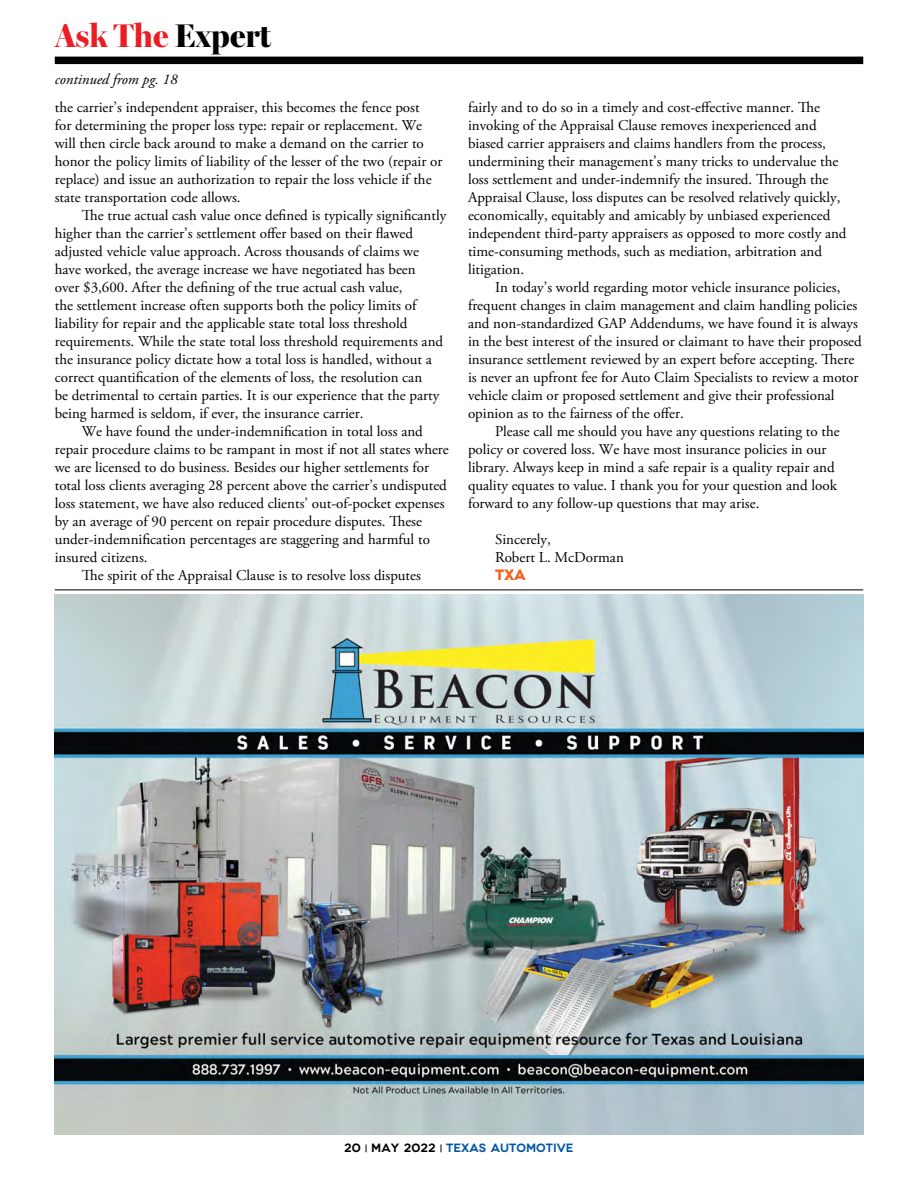
<style>
.page{position:relative;width:918px;height:1188px;background:#fff}
.page>*{position:absolute;margin:0;border:0;box-sizing:border-box;transform-origin:0 0}
.t1{font:900 33px "Lincoln Miller B Cond";color:#ed1d24}
.t2{font:15px/18px "Adobe Garamond Pro";color:#000}
.t3{font:italic 15px "Adobe Garamond Pro";color:#000}
.t4{font:700 15px "Novecentowide";color:#f26322}
.t5{font:600 12px "Novecentowide";color:#0054a6}
.s1{color:#000}
</style>
<div class="page">
<div style="left:55px;top:57px;width:808px;height:7px;background:#000"></div>
<hr style="left:55px;top:590px;width:808px;height:1px;background:#000">
<img style="left:55px;top:595px;width:808px;height:539px">
<p class="t1" style="left:55px;top:16px;width:218px">Ask The <span class="s1">Expert</span></p>
<p class="t3" style="left:55px;top:70px;width:124px">continued from pg. 18</p>
<p class="t2" style="left:55px;top:99px;width:389px">the carrier’s independent appraiser, this becomes the fence post<br>for determining the proper loss type: repair or replacement. We will then circle back around to make a demand on the carrier to honor the policy limits of liability of the lesser of the two (repair or replace) and issue an authorization to repair the loss vehicle if the state transportation code allows.</p>
<p class="t2" style="left:55px;top:207px;width:393px;text-indent:27px">The true actual cash value once defined is typically significantly higher than the carrier’s settlement offer based on their flawed adjusted vehicle value approach. Across thousands of claims we have worked, the average increase we have negotiated has been<br>over $3,600. After the defining of the true actual cash value,<br>the settlement increase often supports both the policy limits of liability for repair and the applicable state total loss threshold requirements. While the state total loss threshold requirements and the insurance policy dictate how a total loss is handled, without a correct quantification of the elements of loss, the resolution can<br>be detrimental to certain parties. It is our experience that the party being harmed is seldom, if ever, the insurance carrier.</p>
<p class="t2" style="left:55px;top:423px;width:396px;text-indent:27px">We have found the under-indemnification in total loss and repair procedure claims to be rampant in most if not all states where we are licensed to do business. Besides our higher settlements for total loss clients averaging 28 percent above the carrier’s undisputed loss statement, we have also reduced clients’ out-of-pocket expenses by an average of 90 percent on repair procedure disputes. These under-indemnification percentages are staggering and harmful to insured citizens.</p>
<p class="t2" style="left:82px;top:567px;width:341px">The spirit of the Appraisal Clause is to resolve loss disputes</p>
<p class="t2" style="left:468px;top:99px;width:380px">fairly and to do so in a timely and cost-effective manner. The invoking of the Appraisal Clause removes inexperienced and biased carrier appraisers and claims handlers from the process, undermining their management’s many tricks to undervalue the loss settlement and under-indemnify the insured. Through the Appraisal Clause, loss disputes can be resolved relatively quickly, economically, equitably and amicably by unbiased experienced independent third-party appraisers as opposed to more costly and time-consuming methods, such as mediation, arbitration and litigation.</p>
<p class="t2" style="left:468px;top:279px;width:395px;text-indent:27px">In today’s world regarding motor vehicle insurance policies, frequent changes in claim management and claim handling policies and non-standardized GAP Addendums, we have found it is always in the best interest of the insured or claimant to have their proposed insurance settlement reviewed by an expert before accepting. There is never an upfront fee for Auto Claim Specialists to review a motor vehicle claim or proposed settlement and give their professional opinion as to the fairness of the offer.</p>
<p class="t2" style="left:468px;top:423px;width:373px;text-indent:27px">Please call me should you have any questions relating to the policy or covered loss. We have most insurance policies in our library. Always keep in mind a safe repair is a quality repair and quality equates to value. I thank you for your question and look forward to any follow-up questions that may arise.</p>
<p class="t2" style="left:495px;top:531px;width:57px">Sincerely,</p>
<p class="t2" style="left:495px;top:549px;width:130px">Robert L. McDorman</p>
<p class="t4" style="left:495px;top:566px;width:32px">TXA</p>
<p class="t5" style="left:344px;top:1141px;width:231px"><span class="s1">20 MAY 2022</span> TEXAS AUTOMOTIVE</p>
</div>
